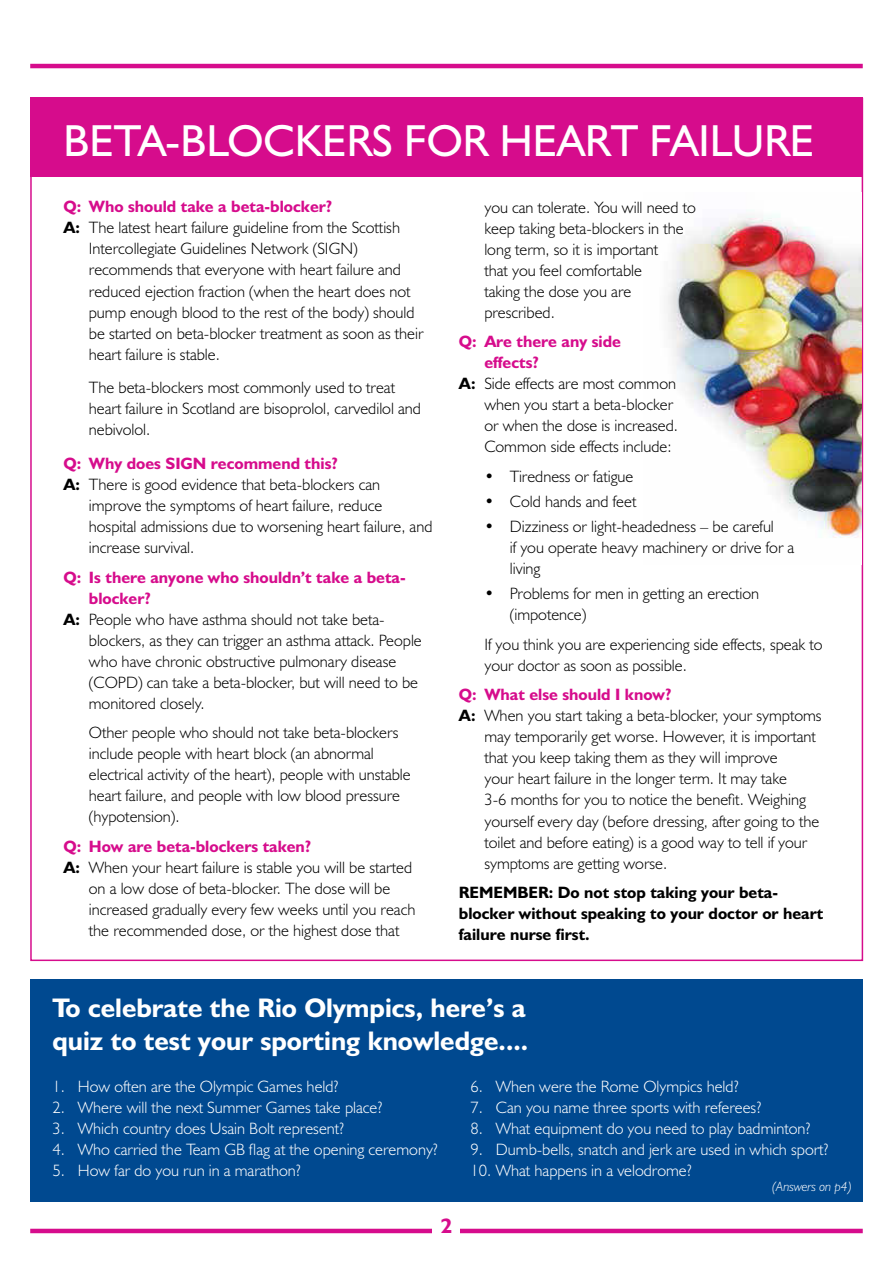
<style>
.page{position:relative;width:893px;height:1263px;background:#fff}
.page>*{position:absolute;margin:0;border:0;box-sizing:border-box;transform-origin:0 0}
.t1{font:45px "Humanist 521 BT";color:#fff}
.t2{font:700 27px/32.4px "Humanist 521 BT";color:#fff}
.t3{font:700 21px "Humanist 521 BT";color:#d60c8c}
.t4{font:300 16.5px/21px "Humanist 521 BT";color:#000}
.t5{font:300 16.5px "Humanist 521 BT";color:#fff}
.t6{font:700 16.5px "Humanist 521 BT";color:#d60c8c}
.t7{font:700 16.5px/21px "Humanist 521 BT";color:#000}
.t8{font:italic 300 13.5px "Humanist 521 BT";color:#fff}
.s1{font-weight:700}
</style>
<div class="page">
<hr style="left:30px;top:64px;width:833px;height:4px;background:#d60c8c">
<hr style="left:30px;top:1229px;width:833px;height:4px;background:#d60c8c">
<div style="left:433px;top:1217px;width:27px;height:46px;background:#fff"></div>
<div style="left:30px;top:979px;width:833px;height:223px;background:#004990"></div>
<img style="left:667px;top:215px;width:195px;height:323px">
<div style="left:30px;top:98px;width:833px;height:79px;background:#d60c8c"></div>
<h1 class="t1" style="left:63px;top:112px;width:752px">BETA-BLOCKERS FOR HEART FAILURE</h1>
<p class="t6" style="left:63px;top:197px;width:270px">Q: Who should take a beta-blocker?</p>
<p class="t4" style="left:63px;top:217px;width:338px"><span class="s1">A:</span> The latest heart failure guideline from the Scottish</p>
<p class="t4" style="left:89px;top:238px;width:270px">Intercollegiate Guidelines Network (SIGN)</p>
<p class="t4" style="left:89px;top:259px;width:314px">recommends that everyone with heart failure and</p>
<p class="t4" style="left:89px;top:280px;width:323px">reduced ejection fraction (when the heart does not</p>
<p class="t4" style="left:89px;top:301px;width:327px">pump enough blood to the rest of the body) should</p>
<p class="t4" style="left:89px;top:322px;width:336px">be started on beta-blocker treatment as soon as their</p>
<p class="t4" style="left:89px;top:343px;width:133px">heart failure is stable.</p>
<p class="t4" style="left:89px;top:377px;width:334px">The beta-blockers most commonly used to treat heart failure in Scotland are bisoprolol, carvedilol and nebivolol.</p>
<p class="t6" style="left:63px;top:453px;width:276px">Q: Why does SIGN recommend this?</p>
<p class="t4" style="left:63px;top:474px;width:318px"><span class="s1">A:</span> There is good evidence that beta-blockers can</p>
<p class="t4" style="left:89px;top:495px;width:295px">improve the symptoms of heart failure, reduce</p>
<p class="t4" style="left:89px;top:516px;width:345px">hospital admissions due to worsening heart failure, and</p>
<p class="t4" style="left:89px;top:537px;width:107px">increase survival.</p>
<p class="t6" style="left:63px;top:567px;width:344px">Q: Is there anyone who shouldn’t take a beta-</p>
<p class="t6" style="left:89px;top:588px;width:64px">blocker?</p>
<p class="t4" style="left:63px;top:608px;width:323px"><span class="s1">A:</span> People who have asthma should not take beta-</p>
<p class="t4" style="left:89px;top:629px;width:334px">blockers, as they can trigger an asthma attack. People</p>
<p class="t4" style="left:89px;top:650px;width:309px">who have chronic obstructive pulmonary disease</p>
<p class="t4" style="left:89px;top:671px;width:331px">(COPD) can take a beta-blocker, but will need to be</p>
<p class="t4" style="left:89px;top:692px;width:117px">monitored closely.</p>
<p class="t4" style="left:89px;top:722px;width:323px">Other people who should not take beta-blockers include people with heart block (an abnormal electrical activity of the heart), people with unstable heart failure, and people with low blood pressure (hypotension).</p>
<p class="t6" style="left:63px;top:836px;width:250px">Q: How are beta-blockers taken?</p>
<p class="t4" style="left:63px;top:856px;width:350px"><span class="s1">A:</span> When your heart failure is stable you will be started</p>
<p class="t4" style="left:89px;top:877px;width:303px">on a low dose of beta-blocker. The dose will be</p>
<p class="t4" style="left:89px;top:898px;width:328px">increased gradually every few weeks until you reach</p>
<p class="t4" style="left:89px;top:919px;width:312px">the recommended dose, or the highest dose that</p>
<p class="t4" style="left:484px;top:196px;width:213px">you can tolerate. You will need to keep taking beta-blockers in the long term, so it is important<br>that you feel comfortable<br>taking the dose you are prescribed.</p>
<p class="t6" style="left:459px;top:331px;width:164px">Q: Are there any side</p>
<p class="t6" style="left:484px;top:352px;width:56px">effects?</p>
<p class="t4" style="left:459px;top:373px;width:219px"><span class="s1">A:</span> Side effects are most common</p>
<p class="t4" style="left:484px;top:394px;width:190px">when you start a beta-blocker</p>
<p class="t4" style="left:484px;top:415px;width:195px">or when the dose is increased.</p>
<p class="t4" style="left:484px;top:436px;width:189px">Common side effects include:</p>
<p class="t4" style="left:484px;top:465px;width:151px">• Tiredness or fatigue</p>
<p class="t4" style="left:484px;top:490px;width:153px">• Cold hands and feet</p>
<p class="t4" style="left:510px;top:516px;width:286px;text-indent:-26px">• Dizziness or light-headedness – be careful<br>if you operate heavy machinery or drive for a living</p>
<p class="t4" style="left:510px;top:583px;width:251px;text-indent:-26px">• Problems for men in getting an erection (impotence)</p>
<p class="t4" style="left:484px;top:633px;width:340px">If you think you are experiencing side effects, speak to your doctor as soon as possible.</p>
<p class="t6" style="left:459px;top:684px;width:214px">Q: What else should I know?</p>
<p class="t4" style="left:459px;top:705px;width:364px"><span class="s1">A:</span> When you start taking a beta-blocker, your symptoms</p>
<p class="t4" style="left:484px;top:726px;width:333px">may temporarily get worse. However, it is important</p>
<p class="t4" style="left:484px;top:747px;width:295px">that you keep taking them as they will improve</p>
<p class="t4" style="left:484px;top:768px;width:304px">your heart failure in the longer term. It may take</p>
<p class="t4" style="left:484px;top:789px;width:323px">3-6 months for you to notice the benefit. Weighing</p>
<p class="t4" style="left:484px;top:810px;width:337px">yourself every day (before dressing, after going to the</p>
<p class="t4" style="left:484px;top:831px;width:324px">toilet and before eating) is a good way to tell if your</p>
<p class="t4" style="left:484px;top:852px;width:184px">symptoms are getting worse.</p>
<p class="t7" style="left:459px;top:881px;width:366px">REMEMBER: Do not stop taking your beta&shy;blocker without speaking to your doctor or heart failure nurse first.</p>
<h2 class="t2" style="left:52px;top:991px;width:477px">To celebrate the Rio Olympics, here’s a quiz to test your sporting knowledge....</h2>
<p class="t5" style="left:52px;top:1076px;width:288px">1. How often are the Olympic Games held?</p>
<p class="t5" style="left:52px;top:1097px;width:332px">2. Where will the next Summer Games take place?</p>
<p class="t5" style="left:52px;top:1118px;width:294px">3. Which country does Usain Bolt represent?</p>
<p class="t5" style="left:52px;top:1139px;width:387px">4. Who carried the Team GB flag at the opening ceremony?</p>
<p class="t5" style="left:52px;top:1160px;width:250px">5. How far do you run in a marathon?</p>
<p class="t3" style="left:441px;top:1212px;width:13px">2</p>
<p class="t5" style="left:470px;top:1076px;width:270px">6. When were the Rome Olympics held?</p>
<p class="t5" style="left:470px;top:1097px;width:293px">7. Can you name three sports with referees?</p>
<p class="t5" style="left:470px;top:1118px;width:342px">8. What equipment do you need to play badminton?</p>
<p class="t5" style="left:470px;top:1139px;width:360px">9. Dumb-bells, snatch and jerk are used in which sport?</p>
<p class="t5" style="left:470px;top:1160px;width:223px">10. What happens in a velodrome?</p>
<p class="t8" style="left:772px;top:1178px;width:81px">(Answers on p4)</p>
</div>
